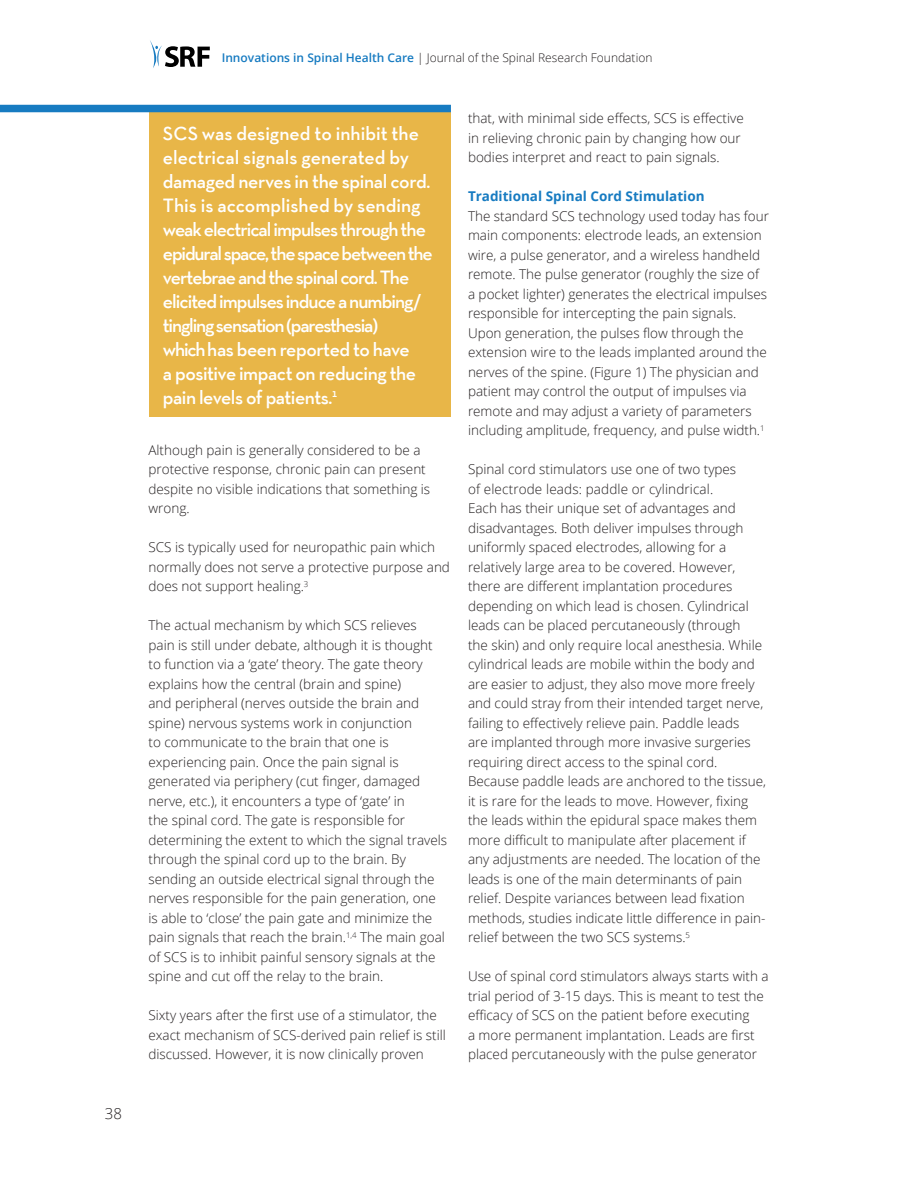
<style>
.page{position:relative;width:918px;height:1188px;background:#fff}
.page>*{position:absolute;margin:0;border:0;box-sizing:border-box;transform-origin:0 0}
.Pullout_Quote_white{font:600 19.5px/24px "Neutra Text TF";letter-spacing:-.04em;color:#fff}
.t1{font:300 15px "Open Sans";color:#231f20}
.t2{font:300 13.5px/19.5px "Open Sans";color:#231f20}
.Article_blue_subsubt{font:700 13.5px "Open Sans";color:#177bc1}
.t3{font:300 12px "Open Sans";color:#231f20}
.s1{font-weight:600;color:#177bc1}
</style>
<div class="page">
<div style="left:149px;top:112px;width:302px;height:305px;background:#e8b648"></div>
<div style="left:0;top:105px;width:451px;height:7px;background:#177bc1"></div>
<svg style="left:150px;top:40px;width:60px;height:28px"></svg>
<p class="t1" style="left:105px;top:1103px;width:19px">38</p>
<p class="t3" style="left:222px;top:49px;width:432px"><span class="s1">Innovations in Spinal Health Care</span> | Journal of the Spinal Research Foundation</p>
<p class="Pullout_Quote_white" style="left:163px;top:121px;width:271px">SCS was designed to inhibit the electrical signals generated by damaged nerves in the spinal cord.<br>This is accomplished by sending weak electrical impulses through the epidural space, the space between the vertebrae and the spinal cord. The elicited impulses induce a numbing/ tingling sensation (paresthesia)<br>which has been reported to have<br>a positive impact on reducing the pain levels of patients.<sup>1</sup></p>
<p class="t2" style="left:148px;top:440px;width:283px">Although pain is generally considered to be a protective response, chronic pain can present despite no visible indications that something is wrong.</p>
<p class="t2" style="left:148px;top:537px;width:303px">SCS is typically used for neuropathic pain which normally does not serve a protective purpose and does not support healing.<sup>3</sup></p>
<p class="t2" style="left:148px;top:615px;width:300px">The actual mechanism by which SCS relieves<br>pain is still under debate, although it is thought to function via a ‘gate’ theory. The gate theory explains how the central (brain and spine)<br>and peripheral (nerves outside the brain and spine) nervous systems work in conjunction<br>to communicate to the brain that one is experiencing pain. Once the pain signal is generated via periphery (cut finger, damaged nerve, etc.), it encounters a type of ‘gate’ in<br>the spinal cord. The gate is responsible for determining the extent to which the signal travels through the spinal cord up to the brain. By sending an outside electrical signal through the nerves responsible for the pain generation, one is able to ‘close’ the pain gate and minimize the pain signals that reach the brain.<sup>1,4</sup> The main goal of SCS is to inhibit painful sensory signals at the spine and cut off the relay to the brain.</p>
<p class="t2" style="left:148px;top:1005px;width:299px">Sixty years after the first use of a stimulator, the exact mechanism of SCS-derived pain relief is still discussed. However, it is now clinically proven</p>
<p class="t2" style="left:468px;top:108px;width:277px">that, with minimal side effects, SCS is effective in relieving chronic pain by changing how our bodies interpret and react to pain signals.</p>
<p class="Article_blue_subsubt" style="left:468px;top:187px;width:238px">Traditional Spinal Cord Stimulation</p>
<p class="t2" style="left:468px;top:206px;width:303px">The standard SCS technology used today has four main components: electrode leads, an extension wire, a pulse generator, and a wireless handheld remote. The pulse generator (roughly the size of a pocket lighter) generates the electrical impulses responsible for intercepting the pain signals.<br>Upon generation, the pulses flow through the extension wire to the leads implanted around the nerves of the spine. (Figure 1) The physician and patient may control the output of impulses via remote and may adjust a variety of parameters including amplitude, frequency, and pulse width.<sup>1</sup></p>
<p class="t2" style="left:468px;top:459px;width:300px">Spinal cord stimulators use one of two types<br>of electrode leads: paddle or cylindrical.<br>Each has their unique set of advantages and disadvantages. Both deliver impulses through uniformly spaced electrodes, allowing for a relatively large area to be covered. However, there are different implantation procedures depending on which lead is chosen. Cylindrical leads can be placed percutaneously (through<br>the skin) and only require local anesthesia. While cylindrical leads are mobile within the body and are easier to adjust, they also move more freely and could stray from their intended target nerve, failing to effectively relieve pain. Paddle leads<br>are implanted through more invasive surgeries requiring direct access to the spinal cord.<br>Because paddle leads are anchored to the tissue, it is rare for the leads to move. However, fixing the leads within the epidural space makes them more difficult to manipulate after placement if any adjustments are needed. The location of the leads is one of the main determinants of pain relief. Despite variances between lead fixation methods, studies indicate little difference in pain&shy;relief between the two SCS systems.<sup>5</sup></p>
<p class="t2" style="left:468px;top:966px;width:302px">Use of spinal cord stimulators always starts with a trial period of 3-15 days. This is meant to test the efficacy of SCS on the patient before executing<br>a more permanent implantation. Leads are first placed percutaneously with the pulse generator</p>
</div>
